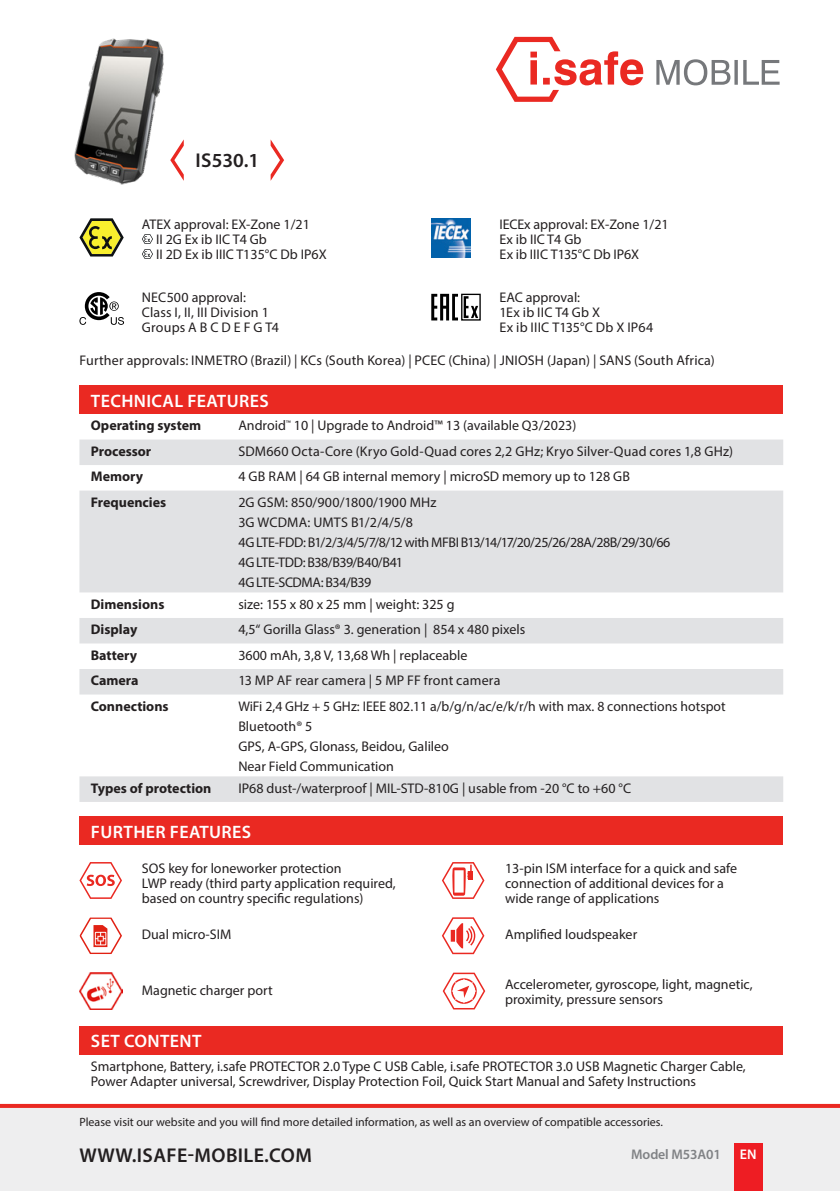
<style>
.page{position:relative;width:840px;height:1191px;background:#fff}
.page>*{position:absolute;margin:0;border:0;box-sizing:border-box;transform-origin:0 0}
.CB_AF_Gerätenamen-kl{font:600 20px "Myriad Pro";letter-spacing:.02em;color:#231f20}
.CB_AF_Technische-Übe{font:600 18px "Myriad Pro";letter-spacing:.02em;color:#fff}
.CB_AF_Tabelle-Inhalt{font:14px/15px "Myriad Pro";color:#231f20}
.CB_AF_Tabelle-Inhalt-2{font:14px/20px "Myriad Pro";letter-spacing:-.025em;color:#231f20}
.CB_AF_Zulassungen-Da{font:14px/15px "Myriad Pro";color:#231f20}
.CB_AF_Tabelle-Bezeic{font:700 14px "Myriad Pro";color:#231f20}
.CB_AF_Tabelle-Inhalt-3{font:14px/20px "Myriad Pro";letter-spacing:-.03em;color:#231f20}
.t1{font:600 14px "Myriad Pro";letter-spacing:-.01em;color:#808285}
.t2{font:600 14px "Myriad Pro";color:#fff}
.t3{font:12px "Myriad Pro";color:#231f20}
</style>
<div class="page">
<div style="left:0;top:1106px;width:839px;height:85px;background:#eeeeef"></div>
<svg style="left:0;top:1104px;width:839px;height:4px;background:#ea2c25"></svg>
<div style="left:733px;top:1143px;width:29px;height:48px;background:#ee1d23"></div>
<svg style="left:178px;top:139px;width:6px;height:42px"></svg>
<svg style="left:270px;top:139px;width:14px;height:42px"></svg>
<svg style="left:656px;top:59px;width:123px;height:26px"></svg>
<svg style="left:495px;top:37px;width:148px;height:65px"></svg>
<svg style="left:442px;top:862px;width:42px;height:37px"></svg>
<svg style="left:79px;top:917px;width:43px;height:37px"></svg>
<svg style="left:442px;top:972px;width:43px;height:37px"></svg>
<svg style="left:79px;top:292px;width:45px;height:33px"></svg>
<svg style="left:79px;top:862px;width:43px;height:37px"></svg>
<svg style="left:431px;top:293px;width:50px;height:28px"></svg>
<svg style="left:431px;top:294px;width:47px;height:26px"></svg>
<svg style="left:442px;top:917px;width:42px;height:37px"></svg>
<svg style="left:79px;top:218px;width:45px;height:38px"></svg>
<img style="left:431px;top:218px;width:39px;height:39px">
<img style="left:79px;top:972px;width:43px;height:37px">
<img style="left:74px;top:38px;width:90px;height:147px">
<svg style="left:142px;top:234px;width:11px;height:25px"></svg>
<div style="left:79px;top:386px;width:703px;height:28px;background:#ea2922"></div>
<svg style="left:79px;top:439px;width:703px;height:363px;fill:#e1e2e4"></svg>
<div style="left:79px;top:816px;width:703px;height:29px;background:#ea2922"></div>
<div style="left:79px;top:1026px;width:703px;height:28px;background:#ea2922"></div>
<p class="CB_AF_Gerätenamen-kl" style="left:195px;top:148px;width:65px">IS530.1</p>
<p class="CB_AF_Zulassungen-Da" style="left:142px;top:216px;width:169px">ATEX approval: EX-Zone 1/21</p>
<p class="CB_AF_Zulassungen-Da" style="left:156px;top:231px;width:112px">II 2G Ex ib IIC T4 Gb</p>
<p class="CB_AF_Zulassungen-Da" style="left:156px;top:246px;width:172px">II 2D Ex ib IIIC T135°C Db IP6X</p>
<p class="CB_AF_Tabelle-Inhalt" style="left:142px;top:290px;width:106px">NEC500 approval:</p>
<p class="CB_AF_Tabelle-Inhalt" style="left:142px;top:305px;width:128px">Class I, II, III Division 1</p>
<p class="CB_AF_Tabelle-Inhalt" style="left:142px;top:320px;width:138px">Groups A B C D E F G T4</p>
<p class="CB_AF_Zulassungen-Da" style="left:499px;top:216px;width:171px">IECEx approval: EX-Zone 1/21<br>Ex ib IIC T4 Gb</p>
<p class="CB_AF_Tabelle-Inhalt" style="left:499px;top:246px;width:141px">Ex ib IIIC T135°C Db IP6X</p>
<p class="CB_AF_Tabelle-Inhalt" style="left:499px;top:290px;width:82px">EAC approval:</p>
<p class="CB_AF_Tabelle-Inhalt" style="left:499px;top:305px;width:102px">1Ex ib IIC T4 Gb X</p>
<p class="CB_AF_Tabelle-Inhalt" style="left:499px;top:320px;width:155px">Ex ib IIIC T135°C Db X IP64</p>
<p class="CB_AF_Tabelle-Inhalt" style="left:79px;top:352px;width:636px">Further approvals: INMETRO (Brazil) | KCs (South Korea) | PCEC (China) | JNIOSH (Japan) | SANS (South Africa)</p>
<p class="CB_AF_Technische-Übe" style="left:91px;top:389px;width:179px">TECHNICAL FEATURES</p>
<p class="CB_AF_Tabelle-Bezeic" style="left:91px;top:416px;width:112px">Operating system</p>
<p class="CB_AF_Tabelle-Inhalt" style="left:238px;top:418px;width:339px">Android<sup>™</sup> 10 | Upgrade to Android™ 13 (available Q3/2023)</p>
<p class="CB_AF_Tabelle-Bezeic" style="left:91px;top:442px;width:62px">Processor</p>
<p class="CB_AF_Tabelle-Inhalt" style="left:238px;top:443px;width:496px">SDM660 Octa-Core (Kryo Gold-Quad cores 2,2 GHz; Kryo Silver-Quad cores 1,8 GHz)</p>
<p class="CB_AF_Tabelle-Bezeic" style="left:91px;top:467px;width:54px">Memory</p>
<p class="CB_AF_Tabelle-Inhalt" style="left:238px;top:469px;width:393px">4 GB RAM | 64 GB internal memory | microSD memory up to 128 GB</p>
<p class="CB_AF_Tabelle-Bezeic" style="left:91px;top:493px;width:77px">Frequencies</p>
<p class="CB_AF_Tabelle-Inhalt-2" style="left:238px;top:492px;width:433px">2G GSM: 850/900/1800/1900 MHz<br>3G WCDMA: UMTS B1/2/4/5/8<br>4G LTE-FDD: B1/2/3/4/5/7/8/12 with MFBI B13/14/17/20/25/26/28A/28B/29/30/66</p>
<p class="CB_AF_Tabelle-Inhalt-3" style="left:238px;top:552px;width:166px">4G LTE-TDD: B38/B39/B40/B41<br>4G LTE-SCDMA: B34/B39</p>
<p class="CB_AF_Tabelle-Bezeic" style="left:91px;top:595px;width:75px">Dimensions</p>
<p class="CB_AF_Tabelle-Inhalt" style="left:238px;top:596px;width:218px">size: 155 x 80 x 25 mm | weight: 325 g</p>
<p class="CB_AF_Tabelle-Bezeic" style="left:91px;top:620px;width:48px">Display</p>
<p class="CB_AF_Tabelle-Inhalt" style="left:238px;top:622px;width:288px">4,5“ Gorilla Glass® 3. generation | 854 x 480 pixels</p>
<p class="CB_AF_Tabelle-Bezeic" style="left:91px;top:646px;width:48px">Battery</p>
<p class="CB_AF_Tabelle-Inhalt" style="left:238px;top:647px;width:230px">3600 mAh, 3,8 V, 13,68 Wh | replaceable</p>
<p class="CB_AF_Tabelle-Bezeic" style="left:91px;top:671px;width:49px">Camera</p>
<p class="CB_AF_Tabelle-Inhalt" style="left:238px;top:673px;width:263px">13 MP AF rear camera | 5 MP FF front camera</p>
<p class="CB_AF_Tabelle-Bezeic" style="left:91px;top:697px;width:79px">Connections</p>
<p class="CB_AF_Tabelle-Inhalt" style="left:238px;top:696px;width:488px;line-height:20px">WiFi 2,4 GHz + 5 GHz: IEEE 802.11 a/b/g/n/ac/e/k/r/h with max. 8 connections hotspot Bluetooth® 5<br>GPS, A-GPS, Glonass, Beidou, Galileo<br>Near Field Communication</p>
<p class="CB_AF_Tabelle-Bezeic" style="left:91px;top:778px;width:122px">Types of protection</p>
<p class="CB_AF_Tabelle-Inhalt" style="left:238px;top:780px;width:394px">IP68 dust-/waterproof | MIL-STD-810G | usable from -20 °C to +60 °C</p>
<p class="CB_AF_Technische-Übe" style="left:91px;top:820px;width:162px">FURTHER FEATURES</p>
<p class="CB_AF_Tabelle-Inhalt" style="left:142px;top:860px;width:201px">SOS key for loneworker protection</p>
<p class="CB_AF_Tabelle-Inhalt" style="left:142px;top:875px;width:255px">LWP ready (third party application required, based on country specific regulations)</p>
<p class="CB_AF_Tabelle-Inhalt" style="left:142px;top:926px;width:91px">Dual micro-SIM</p>
<p class="CB_AF_Tabelle-Inhalt" style="left:142px;top:983px;width:132px">Magnetic charger port</p>
<p class="CB_AF_Tabelle-Inhalt" style="left:505px;top:860px;width:233px">13-pin ISM interface for a quick and safe connection of additional devices for a wide range of applications</p>
<p class="CB_AF_Tabelle-Inhalt" style="left:505px;top:926px;width:133px">Amplified loudspeaker</p>
<p class="CB_AF_Tabelle-Inhalt" style="left:505px;top:976px;width:249px">Accelerometer, gyroscope, light, magnetic, proximity, pressure sensors</p>
<p class="CB_AF_Technische-Übe" style="left:91px;top:1030px;width:112px">SET CONTENT</p>
<p class="CB_AF_Tabelle-Inhalt" style="left:91px;top:1058px;width:656px">Smartphone, Battery, i.safe PROTECTOR 2.0 Type C USB Cable, i.safe PROTECTOR 3.0 USB Magnetic Charger Cable,<br>Power Adapter universal, Screwdriver, Display Protection Foil, Quick Start Manual and Safety Instructions</p>
<p class="t3" style="left:79px;top:1114px;width:584px">Please visit our website and you will find more detailed information, as well as an overview of compatible accessories.</p>
<p class="CB_AF_Gerätenamen-kl" style="left:80px;top:1142px;width:233px">WWW.ISAFE-MOBILE.COM</p>
<p class="t1" style="left:631px;top:1145px;width:91px">Model M53A01</p>
<p class="t2" style="left:739px;top:1145px;width:18px">EN</p>
</div>
